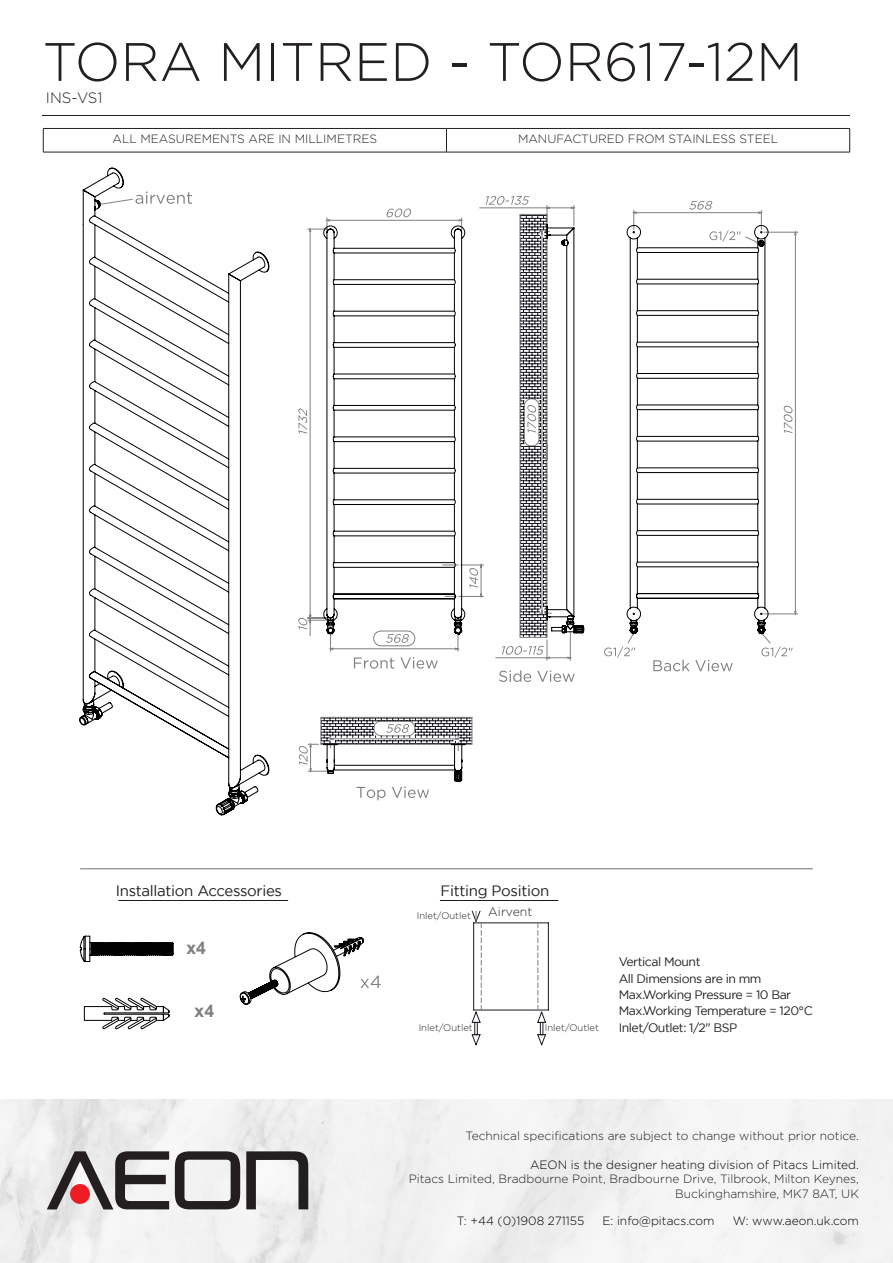
<style>
.page{position:relative;width:893px;height:1263px;background:#fff}
.page>*{position:absolute;margin:0;border:0;box-sizing:border-box;transform-origin:0 0}
.t1{font:300 54px "Gotham";color:#231f20}
.t2{font:700 17.55px "Arial";color:#808080}
.t3{font:15px "Gotham";letter-spacing:-.02em;color:#231f20}
.t4{font:300 15px "Gotham";color:#231f20}
.t5{font:12.3px/16.4px "Gotham";letter-spacing:-.04em;color:#231f20}
.t6{font:300 12.3px "Gotham";color:#231f20}
.t7{font:300 12px "Gotham";color:#231f20}
.t8{font:300 12px "Gotham";color:#000001}
.t9{font:300 9.45px "Gotham";color:#231f20}
</style>
<div class="page">
<svg style="left:175px;top:1151px;width:65px;height:58px"></svg>
<svg style="left:246px;top:1151px;width:62px;height:58px"></svg>
<svg style="left:47px;top:1151px;width:122px;height:58px"></svg>
<hr style="left:43px;top:115px;width:807px;height:1px;background:#231f20">
<hr style="left:43px;top:128px;width:403px;height:1px;background:#231f20">
<svg style="left:43px;top:129px;width:1px;height:23px"></svg>
<hr style="left:446px;top:128px;width:404px;height:1px;background:#231f20">
<svg style="left:446px;top:129px;width:1px;height:23px"></svg>
<svg style="left:849px;top:129px;width:1px;height:23px"></svg>
<hr style="left:43px;top:152px;width:403px;height:1px;background:#231f20">
<hr style="left:446px;top:152px;width:404px;height:1px;background:#231f20">
<hr style="left:80px;top:868px;width:733px;height:1px;background:#939598">
<hr style="left:118px;top:900px;width:170px;height:1px;background:#1a1a24">
<hr style="left:440px;top:900px;width:118px;height:1px;background:#1a1a24">
<svg style="left:240px;top:932px;width:141px;height:72px"></svg>
<svg style="left:80px;top:936px;width:94px;height:26px"></svg>
<svg style="left:84px;top:998px;width:85px;height:31px"></svg>
<svg style="left:471px;top:910px;width:78px;height:136px"></svg>
<svg style="left:79px;top:167px;width:191px;height:649px"></svg>
<svg style="left:357px;top:787px;width:29px;height:13px"></svg>
<svg style="left:392px;top:787px;width:37px;height:11px"></svg>
<svg style="left:299px;top:717px;width:174px;height:55px"></svg>
<svg style="left:323px;top:716px;width:143px;height:66px"></svg>
<svg style="left:298px;top:196px;width:287px;height:486px"></svg>
<svg style="left:653px;top:660px;width:80px;height:11px"></svg>
<svg style="left:761px;top:646px;width:32px;height:12px"></svg>
<svg style="left:604px;top:646px;width:31px;height:12px"></svg>
<svg style="left:627px;top:209px;width:172px;height:435px"></svg>
<svg style="left:634px;top:201px;width:127px;height:12px"></svg>
<svg style="left:626px;top:224px;width:143px;height:412px"></svg>
<p class="t1" style="left:43px;top:32px;width:762px">TORA MITRED - TOR617-12M</p>
<p class="t4" style="left:46px;top:90px;width:58px">INS-VS1</p>
<p class="t7" style="left:113px;top:132px;width:266px">ALL MEASUREMENTS ARE IN MILLIMETRES</p>
<p class="t7" style="left:518px;top:132px;width:262px">MANUFACTURED FROM STAINLESS STEEL</p>
<p class="t3" style="left:116px;top:882px;width:168px">Installation Accessories</p>
<p class="t3" style="left:440px;top:882px;width:110px">Fitting Position</p>
<p class="t6" style="left:488px;top:905px;width:45px">Airvent</p>
<p class="t9" style="left:417px;top:910px;width:56px">Inlet/Outlet</p>
<p class="t2" style="left:186px;top:935px;width:21px">x4</p>
<p class="t2" style="left:195px;top:998px;width:21px">x4</p>
<p class="t9" style="left:419px;top:1023px;width:56px">Inlet/Outlet</p>
<p class="t9" style="left:545px;top:1023px;width:56px">Inlet/Outlet</p>
<p class="t5" style="left:619px;top:954px;width:196px">Vertical Mount<br>All Dimensions are in mm<br>Max.Working Pressure = 10 Bar<br>Max.Working Temperature = 120°C<br>Inlet/Outlet: 1/2" BSP</p>
<p class="t7" style="left:466px;top:1129px;width:395px">Technical specifications are subject to change without prior notice.</p>
<p class="t8" style="left:530px;top:1158px;width:330px">AEON is the designer heating division of Pitacs Limited.</p>
<p class="t7" style="left:409px;top:1173px;width:452px">Pitacs Limited, Bradbourne Point, Bradbourne Drive, Tilbrook, Milton Keynes,</p>
<p class="t7" style="left:675px;top:1187px;width:185px">Buckinghamshire, MK7 8AT, UK</p>
<p class="t8" style="left:457px;top:1214px;width:129px">T: +44 (0)1908 271155</p>
<p class="t8" style="left:602px;top:1214px;width:114px">E: info@pitacs.com</p>
<p class="t8" style="left:733px;top:1214px;width:128px">W: www.aeon.uk.com</p>
</div>
